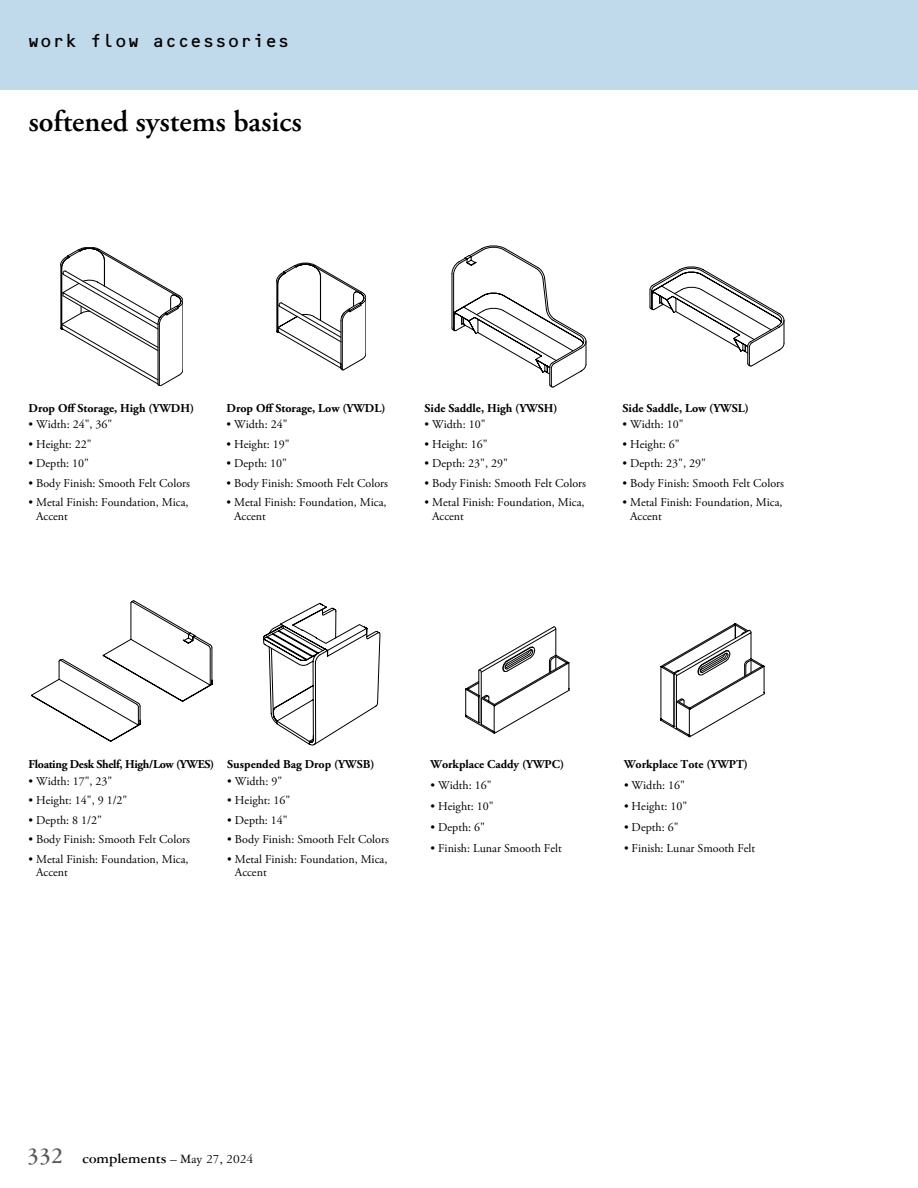
<style>
.page{position:relative;width:918px;height:1188px;background:#fff}
.page>*{position:absolute;margin:0;border:0;box-sizing:border-box;transform-origin:0 0}
.t1{font:600 30px "Adobe Garamond Pro";color:#000}
.t2{font:18px "OCRB Std";letter-spacing:-.025em;color:#000}
.t3{font:700 15px "Garamond Three";color:#000}
.t4{font:12px/13.5px "Adobe Garamond Pro";color:#000}
.t5{font:700 12px "Adobe Garamond Pro";color:#000}
.t6{font:700 12px "Adobe Garamond Pro";letter-spacing:-.025em;color:#000}
.s1{font-size:24px;color:#58595b}
.s2{font-weight:400;font-size:13.5px}
</style>
<div class="page">
<div style="left:0;top:0;width:918px;height:90px;background:#c0daec"></div>
<svg style="left:60px;top:247px;width:123px;height:139px"></svg>
<svg style="left:276px;top:263px;width:90px;height:107px"></svg>
<svg style="left:452px;top:246px;width:134px;height:141px"></svg>
<svg style="left:650px;top:267px;width:134px;height:99px"></svg>
<svg style="left:263px;top:603px;width:117px;height:142px"></svg>
<svg style="left:31px;top:601px;width:181px;height:140px"></svg>
<svg style="left:660px;top:623px;width:105px;height:114px"></svg>
<svg style="left:465px;top:626px;width:104px;height:108px"></svg>
<h2 class="t2" style="left:27px;top:31px;width:265px">work flow accessories</h2>
<h1 class="t1" style="left:28px;top:104px;width:275px">softened systems basics</h1>
<p class="t5" style="left:28px;top:401px;width:167px">Drop Off Storage, High (YWDH)</p>
<p class="t4" style="left:28px;top:418px;width:85px">• Width: 24", 36"</p>
<p class="t4" style="left:28px;top:438px;width:65px">• Height: 22"</p>
<p class="t4" style="left:28px;top:457px;width:62px">• Depth: 10"</p>
<p class="t4" style="left:28px;top:477px;width:163px">• Body Finish: Smooth Felt Colors</p>
<p class="t4" style="left:36px;top:496px;width:154px;text-indent:-8px">• Metal Finish: Foundation, Mica,<br>Accent</p>
<p class="t5" style="left:226px;top:401px;width:161px">Drop Off Storage, Low (YWDL)</p>
<p class="t4" style="left:226px;top:418px;width:63px">• Width: 24"</p>
<p class="t4" style="left:226px;top:438px;width:65px">• Height: 19"</p>
<p class="t4" style="left:226px;top:457px;width:62px">• Depth: 10"</p>
<p class="t4" style="left:226px;top:477px;width:163px">• Body Finish: Smooth Felt Colors</p>
<p class="t4" style="left:234px;top:496px;width:154px;text-indent:-8px">• Metal Finish: Foundation, Mica,<br>Accent</p>
<p class="t5" style="left:424px;top:401px;width:135px">Side Saddle, High (YWSH)</p>
<p class="t4" style="left:424px;top:418px;width:63px">• Width: 10"</p>
<p class="t4" style="left:424px;top:438px;width:65px">• Height: 16"</p>
<p class="t4" style="left:424px;top:457px;width:85px">• Depth: 23", 29"</p>
<p class="t4" style="left:424px;top:477px;width:163px">• Body Finish: Smooth Felt Colors</p>
<p class="t4" style="left:432px;top:496px;width:154px;text-indent:-8px">• Metal Finish: Foundation, Mica,<br>Accent</p>
<p class="t5" style="left:622px;top:401px;width:128px">Side Saddle, Low (YWSL)</p>
<p class="t4" style="left:622px;top:418px;width:63px">• Width: 10"</p>
<p class="t4" style="left:622px;top:438px;width:59px">• Height: 6"</p>
<p class="t4" style="left:622px;top:457px;width:85px">• Depth: 23", 29"</p>
<p class="t4" style="left:622px;top:477px;width:163px">• Body Finish: Smooth Felt Colors</p>
<p class="t4" style="left:630px;top:496px;width:154px;text-indent:-8px">• Metal Finish: Foundation, Mica,<br>Accent</p>
<p class="t6" style="left:28px;top:757px;width:187px">Floating Desk Shelf, High/Low (YWES)</p>
<p class="t4" style="left:28px;top:775px;width:85px">• Width: 17", 23"</p>
<p class="t4" style="left:28px;top:794px;width:100px">• Height: 14", 9 1/2"</p>
<p class="t4" style="left:28px;top:814px;width:75px">• Depth: 8 1/2"</p>
<p class="t4" style="left:28px;top:833px;width:163px">• Body Finish: Smooth Felt Colors</p>
<p class="t4" style="left:36px;top:853px;width:154px;text-indent:-8px">• Metal Finish: Foundation, Mica,<br>Accent</p>
<p class="t5" style="left:227px;top:757px;width:149px">Suspended Bag Drop (YWSB)</p>
<p class="t4" style="left:227px;top:775px;width:57px">• Width: 9"</p>
<p class="t4" style="left:227px;top:794px;width:65px">• Height: 16"</p>
<p class="t4" style="left:227px;top:814px;width:62px">• Depth: 14"</p>
<p class="t4" style="left:227px;top:833px;width:163px">• Body Finish: Smooth Felt Colors</p>
<p class="t4" style="left:235px;top:853px;width:154px;text-indent:-8px">• Metal Finish: Foundation, Mica,<br>Accent</p>
<p class="t5" style="left:431px;top:757px;width:135px">Workplace Caddy (YWPC)</p>
<p class="t4" style="left:431px;top:779px;width:63px">• Width: 16"</p>
<p class="t4" style="left:431px;top:800px;width:65px">• Height: 10"</p>
<p class="t4" style="left:431px;top:821px;width:56px">• Depth: 6"</p>
<p class="t4" style="left:431px;top:842px;width:133px">• Finish: Lunar Smooth Felt</p>
<p class="t5" style="left:624px;top:757px;width:125px">Workplace Tote (YWPT)</p>
<p class="t4" style="left:624px;top:779px;width:63px">• Width: 16"</p>
<p class="t4" style="left:624px;top:800px;width:65px">• Height: 10"</p>
<p class="t4" style="left:624px;top:821px;width:56px">• Depth: 6"</p>
<p class="t4" style="left:624px;top:842px;width:133px">• Finish: Lunar Smooth Felt</p>
<p class="t3" style="left:27px;top:1150px;width:228px"><span class="s1">332</span> complements <span class="s2">– May 27, 2024</span></p>
</div>
